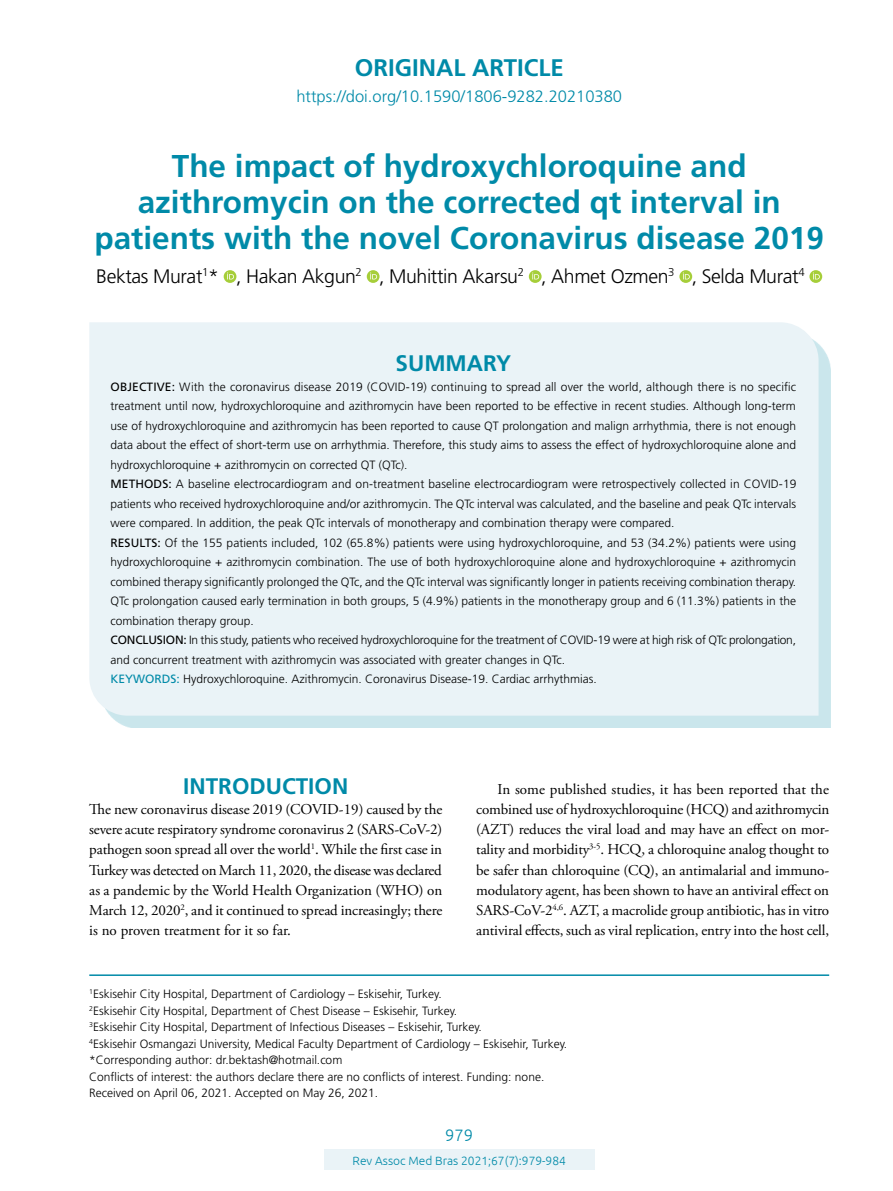
<style>
.page{position:relative;width:893px;height:1191px;background:#fff}
.page>*{position:absolute;margin:0;border:0;box-sizing:border-box;transform-origin:0 0}
.t1{font:700 31.5px/36px "Frutiger LT Std";color:#008aa8;text-align:center}
.t2{font:700 24px "Frutiger LT Std";color:#008aa8}
.t3{font:700 22.5px "Frutiger LT Std";color:#008aa8}
.t4{font:300 19.5px "Frutiger LT Std";letter-spacing:-.02em;color:#000}
.t5{font:300 16.5px "Frutiger LT Std";color:#008aa8}
.t6{font:300 16.5px "Ubuntu";color:#008aa8}
.t7{font:15px/20.2px "Adobe Garamond Pro";letter-spacing:-.01em;color:#000;text-align:justify}
.t8{font:300 12px/19.5px "Frutiger LT Std";color:#000}
.t9{font:300 12px "Ubuntu";color:#008aa8}
.s1{font-weight:400}
.s2{font-weight:400;color:#008aa8}
</style>
<div class="page">
<div style="left:324px;top:1149px;width:270px;height:21px;background:#eaf3f7"></div>
<div style="left:101px;top:334px;width:730px;height:394px;background:#008aa8;opacity:.21"></div>
<div style="left:89px;top:322px;width:730px;height:393px;background:#eaf3f7"></div>
<svg style="left:224px;top:270px;width:12px;height:13px"></svg>
<svg style="left:227px;top:272px;width:7px;height:7px"></svg>
<svg style="left:367px;top:270px;width:12px;height:13px"></svg>
<svg style="left:370px;top:272px;width:7px;height:7px"></svg>
<svg style="left:529px;top:270px;width:13px;height:13px"></svg>
<svg style="left:532px;top:272px;width:7px;height:7px"></svg>
<svg style="left:679px;top:270px;width:13px;height:13px"></svg>
<svg style="left:683px;top:272px;width:7px;height:7px"></svg>
<svg style="left:809px;top:270px;width:13px;height:13px"></svg>
<svg style="left:813px;top:272px;width:7px;height:7px"></svg>
<hr style="left:89px;top:974px;width:740px;height:2px;background:#008aa8">
<h2 class="t2" style="left:355px;top:54px;width:210px">ORIGINAL ARTICLE</h2>
<h3 class="t5" style="left:296px;top:87px;width:327px">https://doi.org/10.1590/1806-9282.20210380</h3>
<h1 class="t1" style="left:95px;top:148px;width:731px">The impact of hydroxychloroquine and azithromycin on the corrected qt interval in patients with the novel Coronavirus disease 2019</h1>
<h3 class="t4" style="left:96px;top:265px;width:710px">Bektas Murat<sup>1</sup>* , Hakan Akgun<sup>2</sup> , Muhittin Akarsu<sup>2</sup> , Ahmet Ozmen<sup>3</sup> , Selda Murat<sup>4</sup></h3>
<h3 class="t3" style="left:396px;top:350px;width:117px">SUMMARY</h3>
<p class="t8" style="left:111px;top:377px;width:687px"><span class="s1">OBJECTIVE:</span> With the coronavirus disease 2019 (COVID-19) continuing to spread all over the world, although there is no specific treatment until now, hydroxychloroquine and azithromycin have been reported to be effective in recent studies. Although long-term use of hydroxychloroquine and azithromycin has been reported to cause QT prolongation and malign arrhythmia, there is not enough data about the effect of short-term use on arrhythmia. Therefore, this study aims to assess the effect of hydroxychloroquine alone and hydroxychloroquine + azithromycin on corrected QT (QTc).<br><span class="s1">METHODS:</span> A baseline electrocardiogram and on-treatment baseline electrocardiogram were retrospectively collected in COVID-19 patients who received hydroxychloroquine and/or azithromycin. The QTc interval was calculated, and the baseline and peak QTc intervals were compared. In addition, the peak QTc intervals of monotherapy and combination therapy were compared.<br><span class="s1">RESULTS:</span> Of the 155 patients included, 102 (65.8%) patients were using hydroxychloroquine, and 53 (34.2%) patients were using hydroxychloroquine + azithromycin combination. The use of both hydroxychloroquine alone and hydroxychloroquine + azithromycin combined therapy significantly prolonged the QTc, and the QTc interval was significantly longer in patients receiving combination therapy.<br>QTc prolongation caused early termination in both groups, 5 (4.9%) patients in the monotherapy group and 6 (11.3%) patients in the combination therapy group.<br><span class="s1">CONCLUSION:</span> In this study, patients who received hydroxychloroquine for the treatment of COVID-19 were at high risk of QTc prolongation, and concurrent treatment with azithromycin was associated with greater changes in QTc.<br><span class="s2">KEYWORDS:</span> Hydroxychloroquine. Azithromycin. Coronavirus Disease-19. Cardiac arrhythmias.</p>
<h3 class="t3" style="left:183px;top:772px;width:167px">INTRODUCTION</h3>
<p class="t7" style="left:89px;top:799px;width:355px">The new coronavirus disease 2019 (COVID-19) caused by the severe acute respiratory syndrome coronavirus 2 (SARS-CoV-2) pathogen soon spread all over the world<sup>1</sup>. While the first case in Turkey was detected on March 11, 2020, the disease was declared as a pandemic by the World Health Organization (WHO) on March 12, 2020<sup>2</sup>, and it continued to spread increasingly; there is no proven treatment for it so far.</p>
<p class="t7" style="left:476px;top:779px;width:355px;text-indent:21px">In some published studies, it has been reported that the combined use of hydroxychloroquine (HCQ) and azithromycin (AZT) reduces the viral load and may have an effect on mor&shy;tality and morbidity<sup>3-5</sup>. HCQ, a chloroquine analog thought to be safer than chloroquine (CQ), an antimalarial and immuno&shy;modulatory agent, has been shown to have an antiviral effect on SARS-CoV-2<sup>4,6</sup>. AZT, a macrolide group antibiotic, has in vitro antiviral effects, such as viral replication, entry into the host cell,</p>
<p class="t8" style="left:89px;top:986px;width:479px;line-height:16.5px"><sup>1</sup>Eskisehir City Hospital, Department of Cardiology – Eskisehir, Turkey.<br><sup>2</sup>Eskisehir City Hospital, Department of Chest Disease – Eskisehir, Turkey.<br><sup>3</sup>Eskisehir City Hospital, Department of Infectious Diseases – Eskisehir, Turkey.<br><sup>4</sup>Eskisehir Osmangazi University, Medical Faculty Department of Cardiology – Eskisehir, Turkey. *Corresponding author: dr.bektash@hotmail.com<br>Conflicts of interest: the authors declare there are no conflicts of interest. Funding: none.<br>Received on April 06, 2021. Accepted on May 26, 2021.</p>
<h3 class="t6" style="left:445px;top:1125px;width:29px">979</h3>
<p class="t9" style="left:353px;top:1153px;width:215px">Rev Assoc Med Bras 2021;67(7):979-984</p>
</div>
